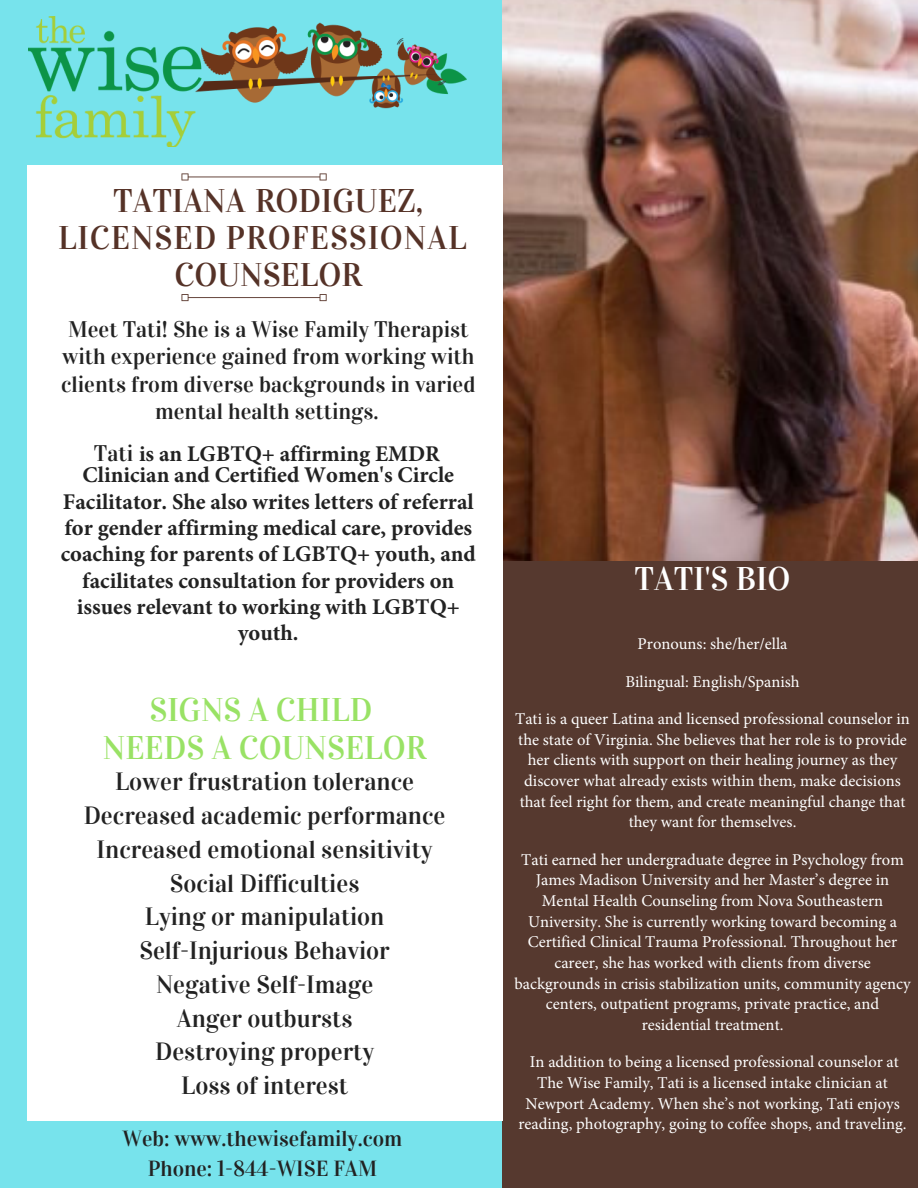
<style>
.page{position:relative;width:918px;height:1188px;background:#77e3ec}
.page>*{position:absolute;margin:0;border:0;box-sizing:border-box;transform-origin:0 0}
.t1{font:32.7px/37.2px "Vidaloka";color:#553227;text-align:center}
.t2{font:32.7px "Vidaloka";color:#99e265}
.t3{font:32.7px "Vidaloka";color:#fff}
.t4{font:24.9px "Vidaloka";color:#222}
.t5{font:700 22.5px/26.2px "Minion Pro";color:#222;text-align:center}
.t6{font:22.5px/27.5px "Vidaloka";color:#222;text-align:center}
.t7{font:21.75px "Vidaloka";color:#222}
.t8{font:16.5px/20.7px "Minion Pro";color:#fff;text-align:center}
.s1{font-family:"Vidaloka";font-weight:400}
</style>
<div class="page">
<img style="left:29px;top:16px;width:437px;height:131px">
<img style="left:503px;top:0;width:415px;height:561px">
<div style="left:502px;top:561px;width:416px;height:627px;background:#56392f"></div>
<div style="left:27px;top:165px;width:476px;height:955px;background:#fff"></div>
<svg style="left:182px;top:173px;width:145px;height:7px"></svg>
<svg style="left:182px;top:294px;width:145px;height:7px"></svg>
<p class="t1" style="left:58px;top:182px;width:410px">TATIANA RODIGUEZ,<br>LICENSED PROFESSIONAL<br>COUNSELOR</p>
<p class="t6" style="left:61px;top:316px;width:416px">Meet Tati! She is a Wise Family Therapist with experience gained from working with clients from diverse backgrounds in varied mental health settings.</p>
<p class="t5" style="left:83px;top:442px;width:373px;line-height:21.8px"><span class="s1">Tati</span> is an LGBTQ+ affirming EMDR<br>Clinician and Certified Women's Circle</p>
<p class="t5" style="left:61px;top:488px;width:417px">Facilitator. She also writes letters of referral for gender affirming medical care, provides coaching for parents of LGBTQ+ youth, and facilitates consultation for providers on issues relevant to working with LGBTQ+ youth.</p>
<p class="t2" style="left:149px;top:690px;width:224px">SIGNS A CHILD</p>
<p class="t2" style="left:103px;top:728px;width:325px">NEEDS A COUNSELOR</p>
<p class="t4" style="left:115px;top:767px;width:301px">Lower frustration tolerance</p>
<p class="t4" style="left:84px;top:801px;width:363px">Decreased academic performance</p>
<p class="t4" style="left:97px;top:834px;width:337px">Increased emotional sensitivity</p>
<p class="t4" style="left:170px;top:868px;width:191px">Social Difficulties</p>
<p class="t4" style="left:145px;top:902px;width:241px">Lying or manipulation</p>
<p class="t4" style="left:139px;top:936px;width:252px">Self-Injurious Behavior</p>
<p class="t4" style="left:156px;top:969px;width:219px">Negative Self-Image</p>
<p class="t4" style="left:177px;top:1003px;width:177px">Anger outbursts</p>
<p class="t4" style="left:155px;top:1037px;width:221px">Destroying property</p>
<p class="t4" style="left:181px;top:1071px;width:168px">Loss of interest</p>
<p class="t7" style="left:123px;top:1126px;width:281px">Web: www.thewisefamily.com</p>
<p class="t7" style="left:148px;top:1156px;width:231px">Phone: 1-844-WISE FAM</p>
<p class="t3" style="left:634px;top:560px;width:157px">TATI'S BIO</p>
<p class="t8" style="left:638px;top:634px;width:151px">Pronouns: she/her/ella</p>
<p class="t8" style="left:625px;top:671px;width:176px">Bilingual: English/Spanish</p>
<p class="t8" style="left:515px;top:709px;width:396px">Tati is a queer Latina and licensed professional counselor in the state of Virginia. She believes that her role is to provide her clients with support on their healing journey as they discover what already exists within them, make decisions that feel right for them, and create meaningful change that they want for themselves.</p>
<p class="t8" style="left:514px;top:849px;width:398px">Tati earned her undergraduate degree in Psychology from James Madison University and her Master’s degree in Mental Health Counseling from Nova Southeastern University. She is currently working toward becoming a Certified Clinical Trauma Professional. Throughout her career, she has worked with clients from diverse backgrounds in crisis stabilization units, community agency centers, outpatient programs, private practice, and residential treatment.</p>
<p class="t8" style="left:518px;top:1052px;width:390px">In addition to being a licensed professional counselor at The Wise Family, Tati is a licensed intake clinician at Newport Academy. When she’s not working, Tati enjoys reading, photography, going to coffee shops, and traveling.</p>
</div>
